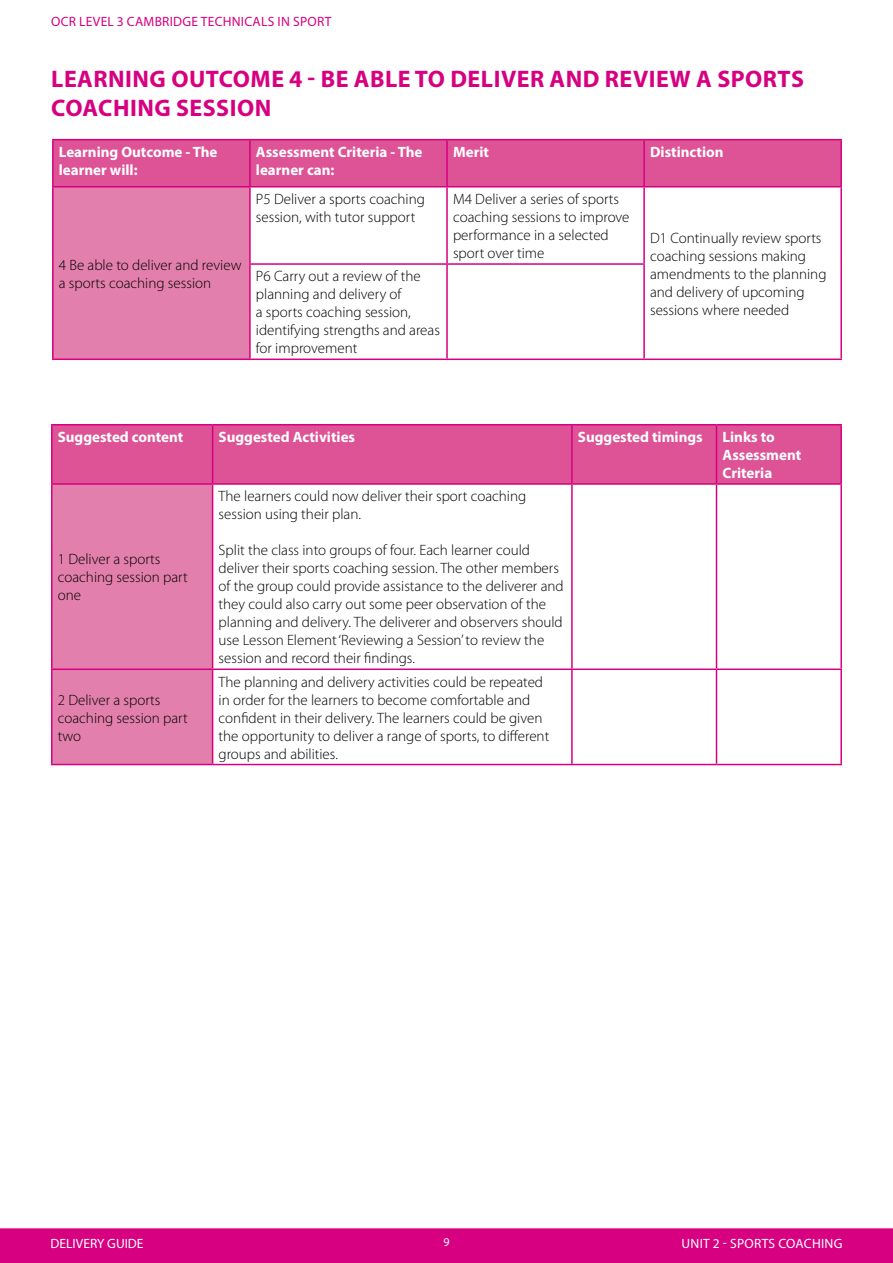
<style>
.page{position:relative;width:893px;height:1263px;background:#fff}
.page>*{position:absolute;margin:0;border:0;box-sizing:border-box;transform-origin:0 0}
.t1{font:700 24px/28.8px "Myriad Pro";letter-spacing:.02em;color:#d60080}
.t2{font:300 15px/18px "Myriad Pro";color:#000}
.t3{font:700 15px/18px "Myriad Pro";color:#fff}
.t4{font:13.5px "Myriad Pro";letter-spacing:.02em;color:#d60080}
.t5{font:13.5px "Myriad Pro";letter-spacing:.005em;color:#fff}
.t6{font:12px "Myriad Pro";color:#fff}
</style>
<div class="page">
<div style="left:0;top:1228px;width:893px;height:35px;background:#d60080"></div>
<div style="left:53px;top:425px;width:787px;height:58px;background:#dd5395"></div>
<div style="left:53px;top:485px;width:159px;height:279px;background:#e37fac"></div>
<hr style="left:51px;top:425px;width:2px;height:58px;background:#d60080">
<hr style="left:51px;top:424px;width:162px;height:1px;background:#d60080">
<hr style="left:51px;top:483px;width:162px;height:2px;background:#d60080">
<hr style="left:212px;top:425px;width:1px;height:58px;background:#d60080">
<hr style="left:213px;top:424px;width:359px;height:1px;background:#d60080">
<hr style="left:572px;top:424px;width:144px;height:1px;background:#d60080">
<hr style="left:716px;top:424px;width:126px;height:1px;background:#d60080">
<hr style="left:571px;top:425px;width:2px;height:58px;background:#d60080">
<hr style="left:716px;top:425px;width:1px;height:58px;background:#d60080">
<hr style="left:840px;top:425px;width:2px;height:58px;background:#d60080">
<hr style="left:213px;top:483px;width:359px;height:2px;background:#d60080">
<hr style="left:572px;top:483px;width:144px;height:2px;background:#d60080">
<hr style="left:716px;top:483px;width:126px;height:2px;background:#d60080">
<hr style="left:51px;top:485px;width:2px;height:183px;background:#d60080">
<hr style="left:212px;top:485px;width:1px;height:183px;background:#d60080">
<hr style="left:571px;top:485px;width:2px;height:183px;background:#d60080">
<hr style="left:716px;top:485px;width:1px;height:183px;background:#d60080">
<hr style="left:840px;top:485px;width:2px;height:183px;background:#d60080">
<hr style="left:51px;top:670px;width:2px;height:94px;background:#d60080">
<hr style="left:51px;top:668px;width:162px;height:2px;background:#d60080">
<hr style="left:212px;top:670px;width:1px;height:94px;background:#d60080">
<hr style="left:213px;top:668px;width:359px;height:2px;background:#d60080">
<hr style="left:571px;top:670px;width:2px;height:94px;background:#d60080">
<hr style="left:572px;top:668px;width:144px;height:2px;background:#d60080">
<hr style="left:716px;top:668px;width:126px;height:2px;background:#d60080">
<hr style="left:716px;top:670px;width:1px;height:94px;background:#d60080">
<hr style="left:840px;top:670px;width:2px;height:94px;background:#d60080">
<hr style="left:51px;top:764px;width:162px;height:1px;background:#d60080">
<hr style="left:213px;top:764px;width:359px;height:1px;background:#d60080">
<hr style="left:572px;top:764px;width:144px;height:1px;background:#d60080">
<hr style="left:716px;top:764px;width:126px;height:1px;background:#d60080">
<div style="left:54px;top:140px;width:786px;height:46px;background:#dd5395"></div>
<div style="left:53px;top:187px;width:197px;height:172px;background:#e37fac"></div>
<hr style="left:52px;top:140px;width:2px;height:46px;background:#d60080">
<hr style="left:52px;top:139px;width:198px;height:1px;background:#d60080">
<hr style="left:52px;top:186px;width:198px;height:1px;background:#d60080">
<hr style="left:249px;top:140px;width:2px;height:46px;background:#d60080">
<hr style="left:250px;top:139px;width:197px;height:1px;background:#d60080">
<hr style="left:250px;top:186px;width:197px;height:1px;background:#d60080">
<hr style="left:446px;top:140px;width:2px;height:46px;background:#d60080">
<hr style="left:447px;top:139px;width:197px;height:1px;background:#d60080">
<hr style="left:447px;top:186px;width:197px;height:1px;background:#d60080">
<hr style="left:643px;top:140px;width:2px;height:46px;background:#d60080">
<hr style="left:644px;top:139px;width:198px;height:1px;background:#d60080">
<hr style="left:840px;top:140px;width:2px;height:46px;background:#d60080">
<hr style="left:644px;top:186px;width:198px;height:1px;background:#d60080">
<hr style="left:52px;top:187px;width:2px;height:77px;background:#d60080">
<hr style="left:52px;top:264px;width:2px;height:94px;background:#d60080">
<hr style="left:52px;top:358px;width:198px;height:2px;background:#d60080">
<hr style="left:249px;top:187px;width:2px;height:76px;background:#d60080">
<hr style="left:249px;top:265px;width:2px;height:93px;background:#d60080">
<hr style="left:249px;top:263px;width:198px;height:2px;background:#d60080">
<hr style="left:250px;top:358px;width:197px;height:2px;background:#d60080">
<hr style="left:446px;top:187px;width:2px;height:76px;background:#d60080">
<hr style="left:446px;top:265px;width:2px;height:93px;background:#d60080">
<hr style="left:447px;top:263px;width:198px;height:2px;background:#d60080">
<hr style="left:447px;top:358px;width:197px;height:2px;background:#d60080">
<hr style="left:643px;top:187px;width:2px;height:76px;background:#d60080">
<hr style="left:643px;top:265px;width:2px;height:93px;background:#d60080">
<hr style="left:840px;top:187px;width:2px;height:77px;background:#d60080">
<hr style="left:840px;top:264px;width:2px;height:94px;background:#d60080">
<hr style="left:644px;top:358px;width:198px;height:2px;background:#d60080">
<p class="t4" style="left:51px;top:13px;width:282px">OCR LEVEL 3 CAMBRIDGE TECHNICALS IN SPORT</p>
<h1 class="t1" style="left:51px;top:63px;width:754px">learning outcome 4 - Be able to deliver and review a sports coaching session</h1>
<p class="t3" style="left:59px;top:142px;width:160px">Learning Outcome - The learner will:</p>
<p class="t3" style="left:256px;top:142px;width:168px">Assessment Criteria - The learner can:</p>
<p class="t3" style="left:453px;top:142px;width:37px">Merit</p>
<p class="t3" style="left:650px;top:142px;width:75px">Distinction</p>
<p class="t2" style="left:59px;top:256px;width:184px">4 Be able to deliver and review a sports coaching session</p>
<p class="t2" style="left:256px;top:190px;width:171px">P5 Deliver a sports coaching session, with tutor support</p>
<p class="t2" style="left:453px;top:190px;width:178px">M4 Deliver a series of sports coaching sessions to improve performance in a selected sport over time</p>
<p class="t2" style="left:256px;top:268px;width:186px">P6 Carry out a review of the planning and delivery of<br>a sports coaching session, identifying strengths and areas for improvement</p>
<p class="t2" style="left:650px;top:229px;width:178px">D1 Continually review sports coaching sessions making amendments to the planning and delivery of upcoming sessions where needed</p>
<p class="t3" style="left:58px;top:427px;width:127px">Suggested content</p>
<p class="t3" style="left:219px;top:427px;width:138px">Suggested Activities</p>
<p class="t3" style="left:578px;top:427px;width:126px">Suggested timings</p>
<p class="t3" style="left:722px;top:427px;width:80px">Links to<br>Assessment<br>Criteria</p>
<p class="t2" style="left:58px;top:550px;width:131px">1 Deliver a sports coaching session part one</p>
<p class="t2" style="left:58px;top:691px;width:131px">2 Deliver a sports coaching session part two</p>
<p class="t2" style="left:219px;top:487px;width:309px">The learners could now deliver their sport coaching session using their plan.</p>
<p class="t2" style="left:219px;top:541px;width:347px">Split the class into groups of four. Each learner could deliver their sports coaching session. The other members of the group could provide assistance to the deliverer and they could also carry out some peer observation of the planning and delivery. The deliverer and observers should use Lesson Element ‘Reviewing a Session’ to review the session and record their findings.</p>
<p class="t2" style="left:219px;top:673px;width:332px">The planning and delivery activities could be repeated in order for the learners to become comfortable and confident in their delivery. The learners could be given the opportunity to deliver a range of sports, to different groups and abilities.</p>
<p class="t5" style="left:51px;top:1235px;width:95px">DELIVERY GUIDE</p>
<p class="t6" style="left:443px;top:1235px;width:8px">9</p>
<p class="t5" style="left:681px;top:1235px;width:162px">UNIT 2 - SPORTS COACHING</p>
</div>
